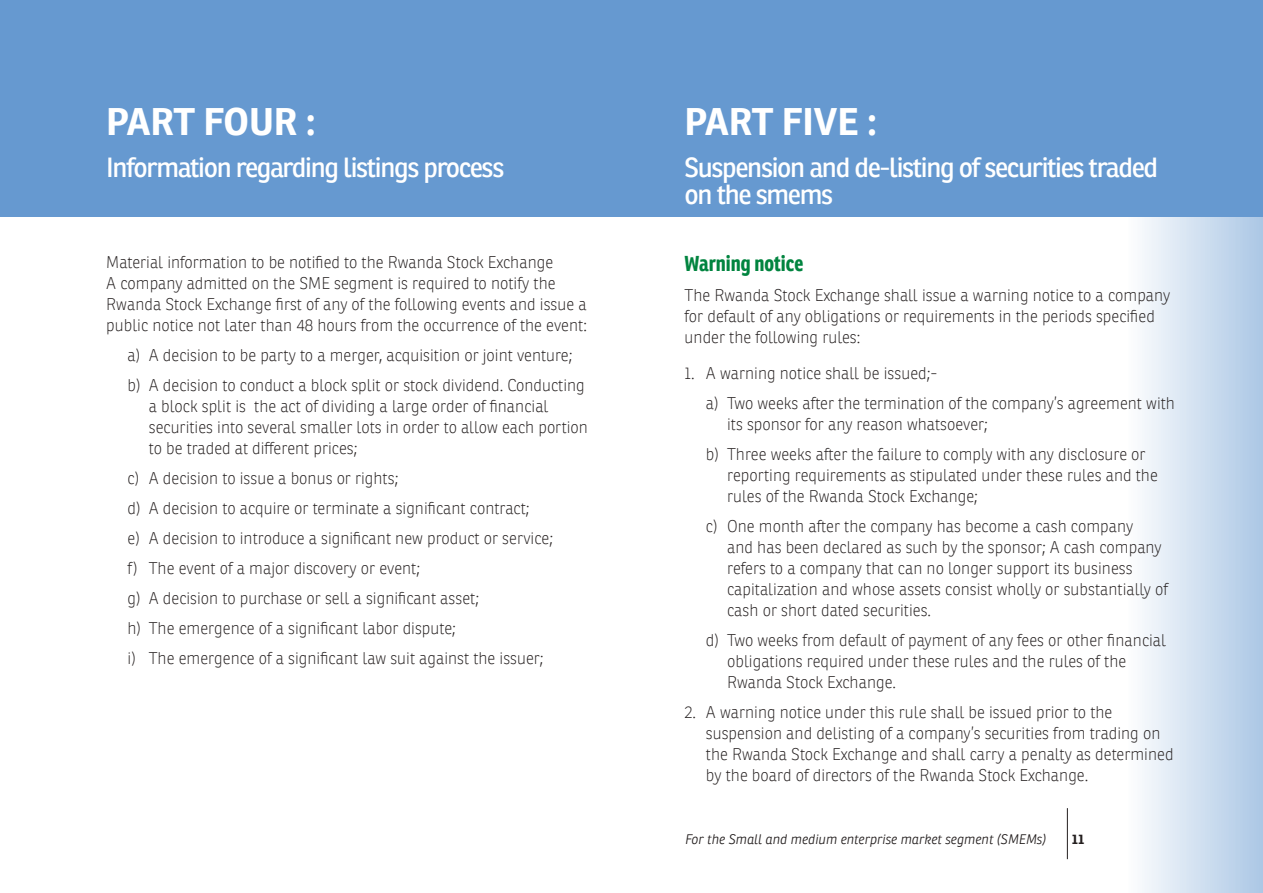
<style>
.page{position:relative;width:1263px;height:893px;background:#fff}
.page>*{position:absolute;margin:0;border:0;box-sizing:border-box;transform-origin:0 0}
.t1{font:700 37.5px "Ronnia";color:#fff}
.t2{font:27px/27px "Ronnia";letter-spacing:-.05em;color:#fff}
.t3{font:700 21px "Ronnia Cond";color:#01843f}
.t4{font:100 16.5px/21px "Ronnia";color:#241f1f}
.t5{font:italic 300 13.5px "Ronnia";color:#241f1f}
.t6{font:700 13.5px "Ronnia";color:#241f1f}
</style>
<div class="page">
<svg style="left:975px;top:216px;width:288px;height:677px"></svg>
<hr style="left:1067px;top:808px;width:1px;height:51px;background:#241f1f">
<div style="left:0;top:0;width:1263px;height:216px;background:#6699d0"></div>
<h1 class="t1" style="left:106px;top:98px;width:211px">PART FOUR :</h1>
<h2 class="t2" style="left:106px;top:154px;width:400px">Information regarding listings process</h2>
<p class="t4" style="left:106px;top:251px;width:482px">Material information to be notified to the Rwanda Stock Exchange<br>A company admitted on the SME segment is required to notify the Rwanda Stock Exchange first of any of the following events and issue a public notice not later than 48 hours from the occurrence of the event:</p>
<p class="t4" style="left:128px;top:340px;width:459px;line-height:30px">a) A decision to be party to a merger, acquisition or joint venture; b) A decision to conduct a block split or stock dividend. Conducting</p>
<p class="t4" style="left:149px;top:396px;width:441px">a block split is the act of dividing a large order of financial securities into several smaller lots in order to allow each portion to be traded at different prices;</p>
<p class="t4" style="left:128px;top:463px;width:427px;line-height:30.2px">c) A decision to issue a bonus or rights;<br>d) A decision to acquire or terminate a significant contract;<br>e) A decision to introduce a significant new product or service; f) The event of a major discovery or event;<br>g) A decision to purchase or sell a significant asset;<br>h) The emergence of a significant labor dispute;<br>i) The emergence of a significant law suit against the issuer;</p>
<h1 class="t1" style="left:685px;top:98px;width:194px">PART FIVE :</h1>
<h2 class="t2" style="left:685px;top:154px;width:475px">Suspension and de-listing of securities traded on the smems</h2>
<p class="t3" style="left:685px;top:250px;width:120px">Warning notice</p>
<p class="t4" style="left:685px;top:285px;width:487px">The Rwanda Stock Exchange shall issue a warning notice to a company for default of any obligations or requirements in the periods specified under the following rules:</p>
<p class="t4" style="left:706px;top:358px;width:471px;line-height:30px;text-indent:-21px">1. A warning notice shall be issued;-<br>a) Two weeks after the termination of the company’s agreement with</p>
<p class="t4" style="left:706px;top:409px;width:441px;line-height:30px;text-indent:21px">its sponsor for any reason whatsoever;<br>b) Three weeks after the failure to comply with any disclosure or</p>
<p class="t4" style="left:727px;top:465px;width:432px">reporting requirements as stipulated under these rules and the rules of the Rwanda Stock Exchange;</p>
<p class="t4" style="left:727px;top:516px;width:442px;text-indent:-21px">c) One month after the company has become a cash company<br>and has been declared as such by the sponsor; A cash company refers to a company that can no longer support its business capitalization and whose assets consist wholly or substantially of cash or short dated securities.</p>
<p class="t4" style="left:727px;top:630px;width:440px;text-indent:-21px">d) Two weeks from default of payment of any fees or other financial obligations required under these rules and the rules of the<br>Rwanda Stock Exchange.</p>
<p class="t4" style="left:706px;top:702px;width:469px;text-indent:-21px">2. A warning notice under this rule shall be issued prior to the suspension and delisting of a company’s securities from trading on the Rwanda Stock Exchange and shall carry a penalty as determined by the board of directors of the Rwanda Stock Exchange.</p>
<p class="t5" style="left:685px;top:831px;width:363px">For the Small and medium enterprise market segment (SMEMs)</p>
<p class="t6" style="left:1072px;top:831px;width:14px">11</p>
</div>
